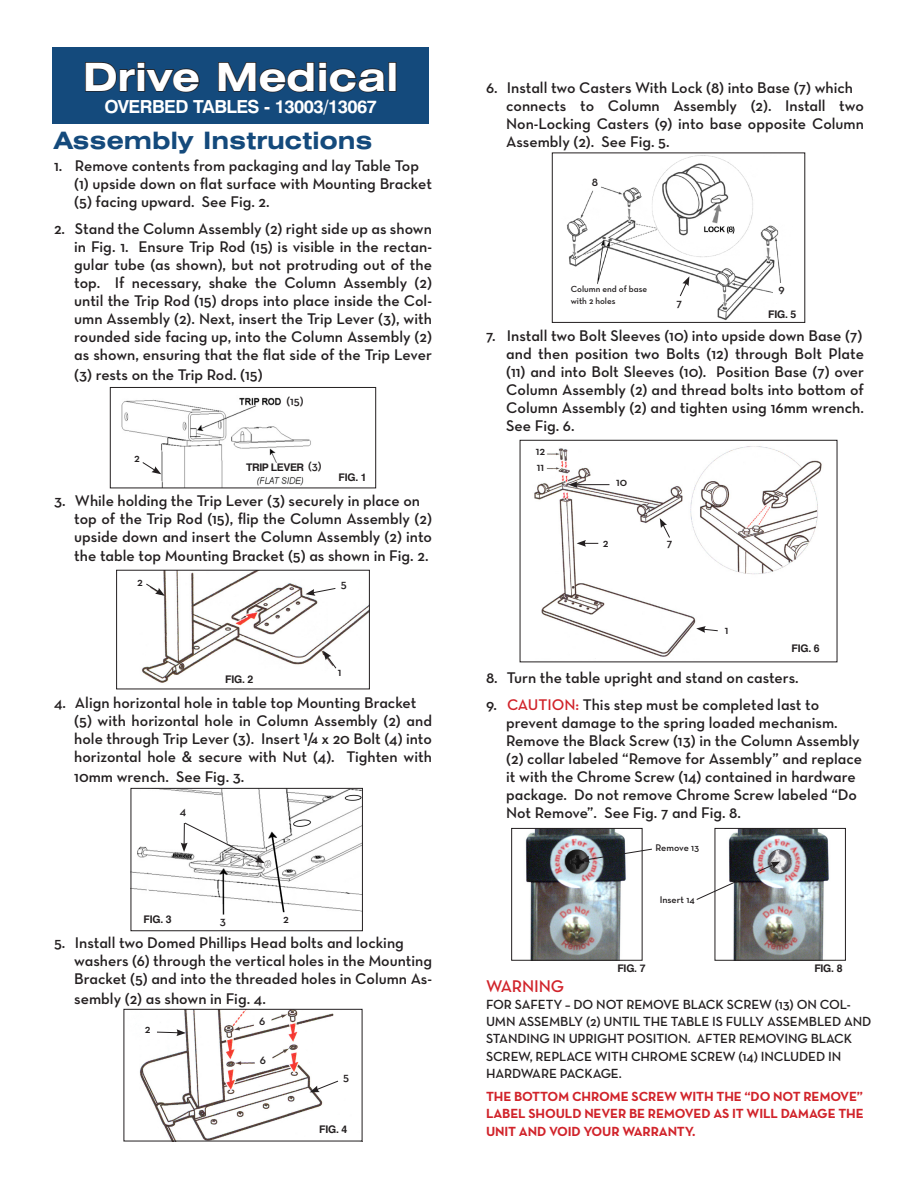
<style>
.page{position:relative;width:918px;height:1188px;background:#fff}
.page>*{position:absolute;margin:0;border:0;box-sizing:border-box;transform-origin:0 0}
.t1{font:700 expanded 39px "Swiss 721 BT";color:#fff}
.t2{font:700 expanded 24px "Swiss 721 BT";color:#144a7c}
.t3{font:700 18px "Swiss 721 BT";letter-spacing:-.03em;color:#fff}
.t4{font:17.25px "Neutraface Text Demi Alt";letter-spacing:-.01em;color:#d1232a}
.t5{font:15.75px/18px "Neutraface Text Demi Alt";color:#231f20}
.t6{font:13.5px/17.2px "Neutraface Text Demi Alt";letter-spacing:-.01em;color:#231f20}
.t7{font:13.5px/17.2px "Neutraface Text Bold Alt";letter-spacing:-.01em;color:#d1232a}
.t8{font:12px "Neutraface Text Demi Alt";color:#231f20}
.t9{font:700 10.5px "Helvetica";letter-spacing:-.02em;color:#231f20}
.t10{font:700 10.5px "Helvetica";letter-spacing:-.04em;color:#231f20}
.t11{font:9.9px "Neutraface Text Demi Alt";color:#231f20}
.t12{font:9px/12px "Neutraface Text Demi Alt";color:#231f20}
.s1{color:#d1232a}
</style>
<div class="page">
<div style="left:52px;top:48px;width:377px;height:76px;background:#144a7c"></div>
<svg style="left:85px;top:62px;width:115px;height:31px"></svg>
<svg style="left:218px;top:62px;width:168px;height:31px"></svg>
<div style="left:388px;top:62px;width:8px;height:30px;border:2px solid #231f20"></div>
<img style="left:132px;top:790px;width:229px;height:125px">
<div style="left:130px;top:788px;width:233px;height:143px;border:1px solid #231f20"></div>
<svg style="left:181px;top:822px;width:84px;height:41px"></svg>
<img style="left:141px;top:572px;width:227px;height:111px">
<div style="left:116px;top:570px;width:254px;height:119px;border:1px solid #231f20"></div>
<div style="left:326px;top:667px;width:28px;height:18px;background:#fff;border-radius:8px"></div>
<div style="left:122px;top:576px;width:28px;height:16px;background:#fff;border-radius:6px"></div>
<div style="left:330px;top:579px;width:28px;height:18px;background:#fff;border-radius:8px"></div>
<svg style="left:323px;top:651px;width:14px;height:18px"></svg>
<svg style="left:145px;top:583px;width:20px;height:13px"></svg>
<svg style="left:306px;top:588px;width:30px;height:8px"></svg>
<img style="left:121px;top:397px;width:190px;height:89px">
<div style="left:110px;top:387px;width:266px;height:101px;border:1px solid #231f20"></div>
<div style="left:243px;top:464px;width:66px;height:10px;background:#fff;border-radius:3px"></div>
<svg style="left:142px;top:461px;width:19px;height:13px"></svg>
<img style="left:139px;top:1011px;width:195px;height:128px">
<div style="left:123px;top:1009px;width:240px;height:132px;border:1px solid #231f20"></div>
<div style="left:255px;top:1014px;width:17px;height:16px;background:#fff;border-radius:6px"></div>
<div style="left:255px;top:1054px;width:18px;height:16px;background:#fff;border-radius:6px"></div>
<svg style="left:157px;top:1029px;width:29px;height:7px"></svg>
<svg style="left:310px;top:1080px;width:29px;height:12px"></svg>
<div style="left:140px;top:1024px;width:17px;height:16px;background:#fff;border-radius:6px"></div>
<img style="left:525px;top:830px;width:101px;height:129px">
<div style="left:511px;top:828px;width:132px;height:133px;border:1px solid #231f20"></div>
<svg style="left:580px;top:848px;width:72px;height:15px"></svg>
<img style="left:728px;top:830px;width:101px;height:129px">
<div style="left:715px;top:828px;width:131px;height:133px;border:1px solid #231f20"></div>
<svg style="left:696px;top:861px;width:84px;height:39px"></svg>
<img style="left:534px;top:446px;width:288px;height:211px">
<div style="left:598px;top:537px;width:15px;height:13px;background:#fff"></div>
<svg style="left:577px;top:540px;width:21px;height:7px"></svg>
<svg style="left:783px;top:642px;width:39px;height:13px"></svg>
<hr style="left:575px;top:484px;width:34px;height:1px;background:#231f20">
<svg style="left:568px;top:481px;width:10px;height:7px"></svg>
<div style="left:719px;top:625px;width:15px;height:13px;background:#fff"></div>
<svg style="left:696px;top:626px;width:22px;height:7px"></svg>
<div style="left:662px;top:538px;width:15px;height:13px;background:#fff"></div>
<svg style="left:660px;top:518px;width:10px;height:20px"></svg>
<img style="left:567px;top:155px;width:214px;height:165px">
<div style="left:552px;top:152px;width:253px;height:171px;border:1px solid #231f20"></div>
<div style="left:773px;top:284px;width:17px;height:16px;background:#fff"></div>
<svg style="left:768px;top:308px;width:13px;height:10px"></svg>
<div style="left:672px;top:297px;width:15px;height:14px;background:#fff"></div>
<svg style="left:679px;top:276px;width:10px;height:21px"></svg>
<p class="t1" style="left:83px;top:54px;width:318px">Drive Medical</p>
<p class="t3" style="left:104px;top:96px;width:274px">OVERBED TABLES - 13003/13067</p>
<p class="t2" style="left:54px;top:126px;width:320px">Assembly Instructions</p>
<p class="t5" style="left:54px;top:157px;width:367px">1. Remove contents from packaging and lay Table Top</p>
<p class="t5" style="left:74px;top:175px;width:359px">(1) upside down on flat surface with Mounting Bracket (5) facing upward. See Fig. 2.</p>
<p class="t5" style="left:54px;top:220px;width:379px">2. Stand the Column Assembly (2) right side up as shown</p>
<p class="t5" style="left:74px;top:238px;width:359px;text-align:justify">in Fig. 1. Ensure Trip Rod (15) is visible in the rectan&shy;gular tube (as shown), but not protruding out of the top. If necessary, shake the Column Assembly (2) until the Trip Rod (15) drops into place inside the Col&shy;umn Assembly (2). Next, insert the Trip Lever (3), with rounded side facing up, into the Column Assembly (2) as shown, ensuring that the flat side of the Trip Lever</p>
<p class="t5" style="left:74px;top:365px;width:190px">(3) rests on the Trip Rod. (15)</p>
<p class="t8" style="left:134px;top:450px;width:7px">2</p>
<p class="t8" style="left:286px;top:393px;width:19px">(15)</p>
<p class="t10" style="left:246px;top:459px;width:59px">TRIP LEVER</p>
<p class="t8" style="left:308px;top:459px;width:15px">(3)</p>
<p class="t9" style="left:338px;top:469px;width:30px">FIG. 1</p>
<p class="t5" style="left:54px;top:491px;width:368px">3. While holding the Trip Lever (3) securely in place on</p>
<p class="t5" style="left:74px;top:509px;width:359px">top of the Trip Rod (15), flip the Column Assembly (2) upside down and insert the Column Assembly (2) into</p>
<p class="t5" style="left:74px;top:547px;width:356px">the table top Mounting Bracket (5) as shown in Fig. 2.</p>
<p class="t8" style="left:137px;top:574px;width:7px">2</p>
<p class="t8" style="left:341px;top:577px;width:7px">5</p>
<p class="t9" style="left:225px;top:671px;width:30px">FIG. 2</p>
<p class="t8" style="left:338px;top:664px;width:5px">1</p>
<p class="t5" style="left:54px;top:694px;width:364px">4. Align horizontal hole in table top Mounting Bracket</p>
<p class="t5" style="left:74px;top:712px;width:359px;text-align:justify">(5) with horizontal hole in Column Assembly (2) and hole through Trip Lever (3). Insert 1/4 x 20 Bolt (4) into horizontal hole &amp; secure with Nut (4). Tighten with</p>
<p class="t5" style="left:74px;top:767px;width:172px">10mm wrench. See Fig. 3.</p>
<p class="t8" style="left:180px;top:804px;width:8px">4</p>
<p class="t9" style="left:144px;top:911px;width:30px">FIG. 3</p>
<p class="t8" style="left:220px;top:914px;width:8px">3</p>
<p class="t8" style="left:283px;top:912px;width:7px">2</p>
<p class="t5" style="left:54px;top:934px;width:351px">5. Install two Domed Phillips Head bolts and locking</p>
<p class="t5" style="left:74px;top:952px;width:359px">washers (6) through the vertical holes in the Mounting<br>Bracket (5) and into the threaded holes in Column As-</p>
<p class="t5" style="left:74px;top:989px;width:193px">sembly (2) as shown in Fig. 4.</p>
<p class="t8" style="left:145px;top:1021px;width:7px">2</p>
<p class="t8" style="left:259px;top:1013px;width:8px">6</p>
<p class="t8" style="left:260px;top:1052px;width:8px">6</p>
<p class="t8" style="left:343px;top:1069px;width:7px">5</p>
<p class="t9" style="left:319px;top:1121px;width:30px">FIG. 4</p>
<p class="t5" style="left:486px;top:79px;width:369px">6. Install two Casters With Lock (8) into Base (7) which</p>
<p class="t5" style="left:506px;top:97px;width:359px;text-align:justify">connects to Column Assembly (2). Install two Non-Locking Casters (9) into base opposite Column Assembly (2). See Fig. 5.</p>
<p class="t8" style="left:592px;top:174px;width:8px">8</p>
<p class="t12" style="left:571px;top:283px;width:78px">Column end of base with 2 holes</p>
<p class="t8" style="left:676px;top:295px;width:7px">7</p>
<p class="t8" style="left:779px;top:281px;width:8px">9</p>
<p class="t9" style="left:768px;top:305px;width:30px">FIG. 5</p>
<p class="t5" style="left:486px;top:326px;width:378px">7. Install two Bolt Sleeves (10) into upside down Base (7)</p>
<p class="t5" style="left:506px;top:344px;width:359px;text-align:justify">and then position two Bolts (12) through Bolt Plate (11) and into Bolt Sleeves (10). Position Base (7) over Column Assembly (2) and thread bolts into bottom of Column Assembly (2) and tighten using 16mm wrench.<br>See Fig. 6.</p>
<p class="t8" style="left:536px;top:444px;width:11px">12</p>
<p class="t8" style="left:537px;top:459px;width:9px">11</p>
<p class="t8" style="left:616px;top:475px;width:13px">10</p>
<p class="t8" style="left:603px;top:535px;width:7px">2</p>
<p class="t8" style="left:667px;top:535px;width:7px">7</p>
<p class="t8" style="left:725px;top:623px;width:5px">1</p>
<p class="t9" style="left:792px;top:640px;width:30px">FIG. 6</p>
<p class="t5" style="left:486px;top:668px;width:314px">8. Turn the table upright and stand on casters.</p>
<p class="t5" style="left:486px;top:695px;width:335px">9. <span class="s1">CAUTION:</span> This step must be completed last to</p>
<p class="t5" style="left:506px;top:713px;width:357px">prevent damage to the spring loaded mechanism.<br>Remove the Black Screw (13) in the Column Assembly (2) collar labeled “Remove for Assembly” and replace it with the Chrome Screw (14) contained in hardware package. Do not remove Chrome Screw labeled “Do Not Remove”. See Fig. 7 and Fig. 8.</p>
<p class="t11" style="left:656px;top:841px;width:45px">Remove 13</p>
<p class="t11" style="left:660px;top:893px;width:36px">Insert 14</p>
<p class="t9" style="left:617px;top:960px;width:30px">FIG. 7</p>
<p class="t9" style="left:814px;top:960px;width:30px">FIG. 8</p>
<p class="t4" style="left:486px;top:975px;width:80px">WARNING</p>
<p class="t6" style="left:486px;top:995px;width:387px">FOR SAFETY – DO NOT REMOVE BLACK SCREW (13) ON COL-UMN ASSEMBLY (2) UNTIL THE TABLE IS FULLY ASSEMBLED AND STANDING IN UPRIGHT POSITION. AFTER REMOVING BLACK SCREW, REPLACE WITH CHROME SCREW (14) INCLUDED IN HARDWARE PACKAGE.</p>
<p class="t7" style="left:486px;top:1088px;width:379px">THE BOTTOM CHROME SCREW WITH THE “DO NOT REMOVE”</p>
<p class="t7" style="left:486px;top:1105px;width:379px">LABEL SHOULD NEVER BE REMOVED AS IT WILL DAMAGE THE<br>UNIT AND VOID YOUR WARRANTY.</p>
</div>
